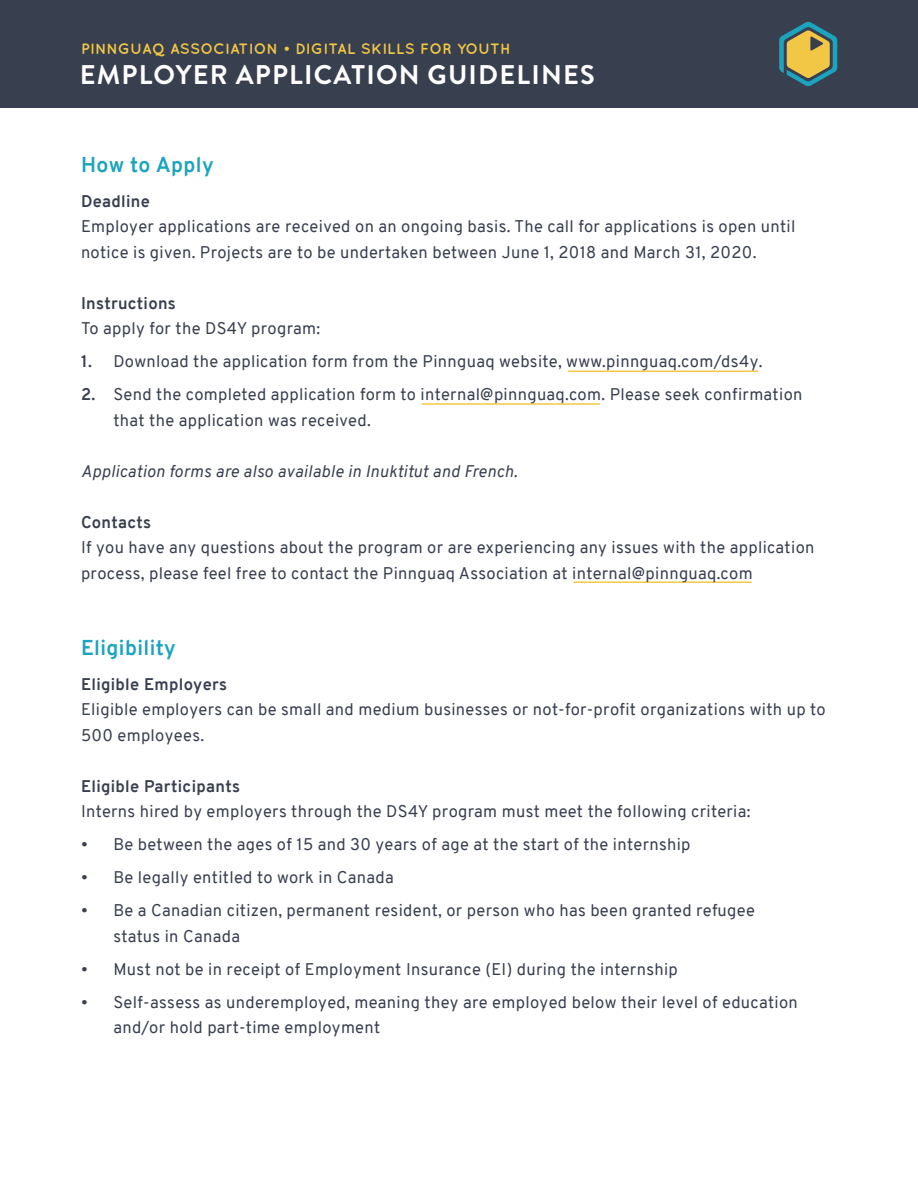
<style>
.page{position:relative;width:918px;height:1188px;background:#fff}
.page>*{position:absolute;margin:0;border:0;box-sizing:border-box;transform-origin:0 0}
.t1{font:700 27px "Brandon Grotesque";letter-spacing:.045em;color:#fff}
.t2{font:700 21px "Overpass";letter-spacing:.02em;color:#1ca3bd}
.t3{font:16.5px/25.5px "Overpass";letter-spacing:.02em;color:#393f4f}
.t4{font:700 16.5px "Overpass";letter-spacing:.02em;color:#393f4f}
.t5{font:italic 16.5px "Overpass";letter-spacing:.02em;color:#393f4f}
.t6{font:700 15px "Quicksand";letter-spacing:.025em;color:#f2c745}
.s1{font-weight:700}
</style>
<div class="page">
<div style="left:0;top:0;width:918px;height:108px;background:#383f4f"></div>
<svg style="left:779px;top:22px;width:58px;height:64px"></svg>
<hr style="left:568px;top:371px;width:190px;height:1px;background:#f3c844">
<hr style="left:422px;top:403px;width:178px;height:2px;background:#f3c844">
<hr style="left:573px;top:581px;width:179px;height:2px;background:#f3c844">
<p class="t6" style="left:81px;top:40px;width:431px">PINNGUAQ ASSOCIATION • DIGITAL SKILLS FOR YOUTH</p>
<h1 class="t1" style="left:80px;top:56px;width:517px">EMPLOYER APPLICATION GUIDELINES</h1>
<p class="t2" style="left:81px;top:150px;width:134px">How to Apply</p>
<p class="t4" style="left:81px;top:189px;width:70px">Deadline</p>
<p class="t3" style="left:81px;top:214px;width:716px">Employer applications are received on an ongoing basis. The call for applications is open until notice is given. Projects are to be undertaken between June 1, 2018 and March 31, 2020.</p>
<p class="t4" style="left:81px;top:291px;width:96px">Instructions</p>
<p class="t3" style="left:81px;top:316px;width:241px">To apply for the DS4Y program:</p>
<p class="t3" style="left:81px;top:349px;width:683px"><span class="s1">1.</span> Download the application form from the Pinnguaq website, www.pinnguaq.com/ds4y.</p>
<p class="t3" style="left:113px;top:382px;width:691px;text-indent:-32px"><span class="s1">2.</span> Send the completed application form to internal@pinnguaq.com. Please seek confirmation that the application was received.</p>
<p class="t5" style="left:81px;top:459px;width:438px">Application forms are also available in Inuktitut and French.</p>
<p class="t4" style="left:81px;top:510px;width:72px">Contacts</p>
<p class="t3" style="left:81px;top:535px;width:735px">If you have any questions about the program or are experiencing any issues with the application process, please feel free to contact the Pinnguaq Association at internal@pinnguaq.com</p>
<p class="t2" style="left:81px;top:633px;width:96px">Eligibility</p>
<p class="t4" style="left:81px;top:672px;width:148px">Eligible Employers</p>
<p class="t3" style="left:81px;top:697px;width:746px">Eligible employers can be small and medium businesses or not-for-profit organizations with up to<br>500 employees.</p>
<p class="t4" style="left:81px;top:774px;width:161px">Eligible Participants</p>
<p class="t3" style="left:81px;top:799px;width:671px">Interns hired by employers through the DS4Y program must meet the following criteria:</p>
<p class="t3" style="left:81px;top:832px;width:611px">• Be between the ages of 15 and 30 years of age at the start of the internship</p>
<p class="t3" style="left:81px;top:865px;width:314px">• Be legally entitled to work in Canada</p>
<p class="t3" style="left:113px;top:898px;width:643px;text-indent:-32px">• Be a Canadian citizen, permanent resident, or person who has been granted refugee status in Canada</p>
<p class="t3" style="left:81px;top:956px;width:598px">• Must not be in receipt of Employment Insurance (EI) during the internship</p>
<p class="t3" style="left:113px;top:989px;width:686px;text-indent:-32px">• Self-assess as underemployed, meaning they are employed below their level of education and/or hold part-time employment</p>
</div>
